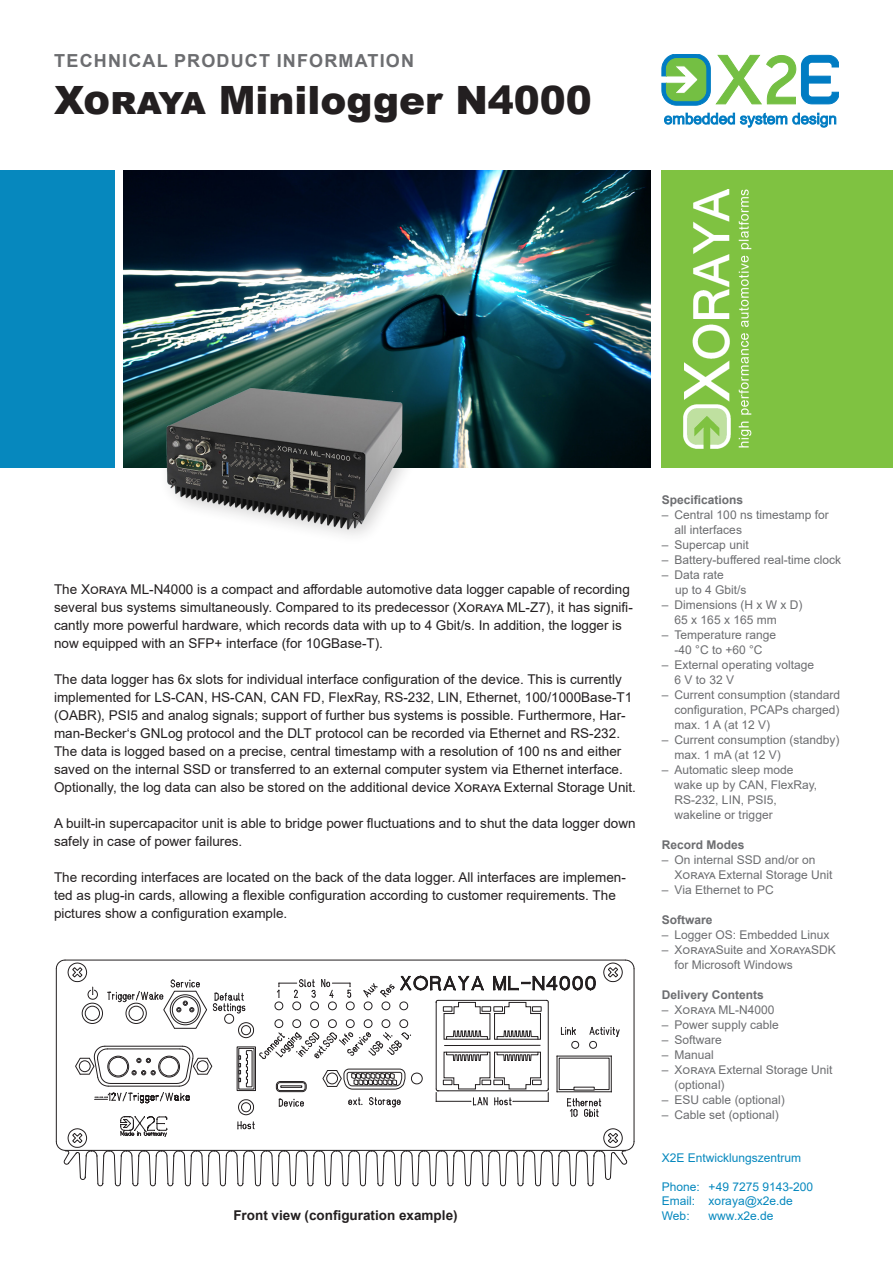
<style>
.page{position:relative;width:893px;height:1263px;background:#fff}
.page>*{position:absolute;margin:0;border:0;box-sizing:border-box;transform-origin:0 0}
.t1{font:900 39px "Arial";color:#231f20}
.t2{font:700 18px "Arial";letter-spacing:.065em;color:#6c6d70}
.Fließtext{font:13.5px/18px "Arial";color:#231f20}
.Fließtext-2{font:700 13.5px "Arial";color:#231f20}
.t3{font:12px/15px "Arial";color:#6c6d70}
.t4{font:12px "Arial";color:#0688be}
.t5{font:700 12px "Arial";color:#6c6d70}
</style>
<div class="page">
<img style="left:123px;top:170px;width:528px;height:298px">
<div style="left:0;top:170px;width:115px;height:298px;background:#0688be"></div>
<div style="left:662px;top:170px;width:231px;height:298px;background:#7fc241"></div>
<img style="left:683px;top:189px;width:68px;height:260px">
<svg style="left:662px;top:54px;width:177px;height:73px"></svg>
<svg style="left:55px;top:959px;width:580px;height:228px"></svg>
<div style="left:157px;top:379px;width:264px;height:168px;background:#231f20;opacity:.2"></div>
<img style="left:156px;top:384px;width:256px;height:150px">
<p class="t2" style="left:54px;top:48px;width:361px">TECHNICAL PRODUCT INFORMATION</p>
<p class="t1" style="left:54px;top:72px;width:539px">Xoraya Minilogger N4000</p>
<p class="Fließtext" style="left:54px;top:580px;width:580px">The Xoraya ML-N4000 is a compact and affordable automotive data logger capable of recording several bus systems simultaneously. Compared to its predecessor (Xoraya ML-Z7), it has signifi&shy;cantly more powerful hardware, which records data with up to 4 Gbit/s. In addition, the logger is now equipped with an SFP+ interface (for 10GBase-T).</p>
<p class="Fließtext" style="left:54px;top:670px;width:583px">The data logger has 6x slots for individual interface configuration of the device. This is currently implemented for LS-CAN, HS-CAN, CAN FD, FlexRay, RS-232, LIN, Ethernet, 100/1000Base-T1 (OABR), PSI5 and analog signals; support of further bus systems is possible. Furthermore, Har&shy;man-Becker‘s GNLog protocol and the DLT protocol can be recorded via Ethernet and RS-232.<br>The data is logged based on a precise, central timestamp with a resolution of 100 ns and either saved on the internal SSD or transferred to an external computer system via Ethernet interface.<br>Optionally, the log data can also be stored on the additional device Xoraya External Storage Unit.</p>
<p class="Fließtext" style="left:54px;top:814px;width:583px">A built-in supercapacitor unit is able to bridge power fluctuations and to shut the data logger down safely in case of power failures.</p>
<p class="Fließtext" style="left:54px;top:868px;width:573px">The recording interfaces are located on the back of the data logger. All interfaces are implemen&shy;ted as plug-in cards, allowing a flexible configuration according to customer requirements. The pictures show a configuration example.</p>
<p class="Fließtext-2" style="left:233px;top:1205px;width:226px">Front view (configuration example)</p>
<p class="t5" style="left:662px;top:491px;width:83px">Specifications</p>
<p class="t3" style="left:675px;top:507px;width:156px;text-indent:-13px">– Central 100 ns timestamp for all interfaces</p>
<p class="t3" style="left:662px;top:537px;width:88px">– Supercap unit</p>
<p class="t3" style="left:662px;top:552px;width:181px">– Battery-buffered real-time clock</p>
<p class="t3" style="left:662px;top:567px;width:64px">– Data rate</p>
<p class="t3" style="left:675px;top:582px;width:73px">up to 4 Gbit/s</p>
<p class="t3" style="left:662px;top:597px;width:142px">– Dimensions (H x W x D)</p>
<p class="t3" style="left:675px;top:612px;width:104px">65 x 165 x 165 mm</p>
<p class="t3" style="left:662px;top:627px;width:116px">– Temperature range</p>
<p class="t3" style="left:675px;top:642px;width:89px">-40 °C to +60 °C</p>
<p class="t3" style="left:662px;top:657px;width:154px">– External operating voltage</p>
<p class="t3" style="left:675px;top:672px;width:61px">6 V to 32 V</p>
<p class="t3" style="left:662px;top:687px;width:180px;text-align:right">– Current consumption (standard configuration, PCAPs charged)</p>
<p class="t3" style="left:675px;top:717px;width:97px">max. 1 A (at 12 V)</p>
<p class="t3" style="left:662px;top:732px;width:179px">– Current consumption (standby)</p>
<p class="t3" style="left:675px;top:747px;width:108px">max. 1 mA (at 12 V)</p>
<p class="t3" style="left:675px;top:762px;width:144px;text-indent:-13px">– Automatic sleep mode wake up by CAN, FlexRay,</p>
<p class="t3" style="left:675px;top:792px;width:104px">RS-232, LIN, PSI5, wakeline or trigger</p>
<p class="t5" style="left:662px;top:836px;width:84px">Record Modes</p>
<p class="t3" style="left:662px;top:852px;width:155px">– On internal SSD and/or on</p>
<p class="t3" style="left:675px;top:867px;width:159px">Xoraya External Storage Unit</p>
<p class="t3" style="left:662px;top:882px;width:113px">– Via Ethernet to PC</p>
<p class="t5" style="left:662px;top:911px;width:52px">Software</p>
<p class="t3" style="left:662px;top:927px;width:169px">– Logger OS: Embedded Linux</p>
<p class="t3" style="left:675px;top:942px;width:163px;text-indent:-13px">– XorayaSuite and XorayaSDK for Microsoft Windows</p>
<p class="t5" style="left:662px;top:986px;width:104px">Delivery Contents</p>
<p class="t3" style="left:662px;top:1002px;width:114px">– Xoraya ML-N4000</p>
<p class="t3" style="left:662px;top:1017px;width:118px">– Power supply cable</p>
<p class="t3" style="left:662px;top:1032px;width:62px">– Software</p>
<p class="t3" style="left:662px;top:1047px;width:54px">– Manual</p>
<p class="t3" style="left:662px;top:1062px;width:172px">– Xoraya External Storage Unit</p>
<p class="t3" style="left:675px;top:1077px;width:52px">(optional)</p>
<p class="t3" style="left:662px;top:1092px;width:124px">– ESU cable (optional)</p>
<p class="t3" style="left:662px;top:1107px;width:118px">– Cable set (optional)</p>
<p class="t4" style="left:662px;top:1150px;width:141px">X2E Entwicklungszentrum</p>
<p class="t4" style="left:662px;top:1178px;width:153px">Phone: +49 7275 9143-200</p>
<p class="t4" style="left:662px;top:1193px;width:132px">Email: xoraya@x2e.de</p>
<p class="t4" style="left:662px;top:1207px;width:29px">Web:</p>
<p class="t4" style="left:709px;top:1207px;width:66px">www.x2e.de</p>
</div>
